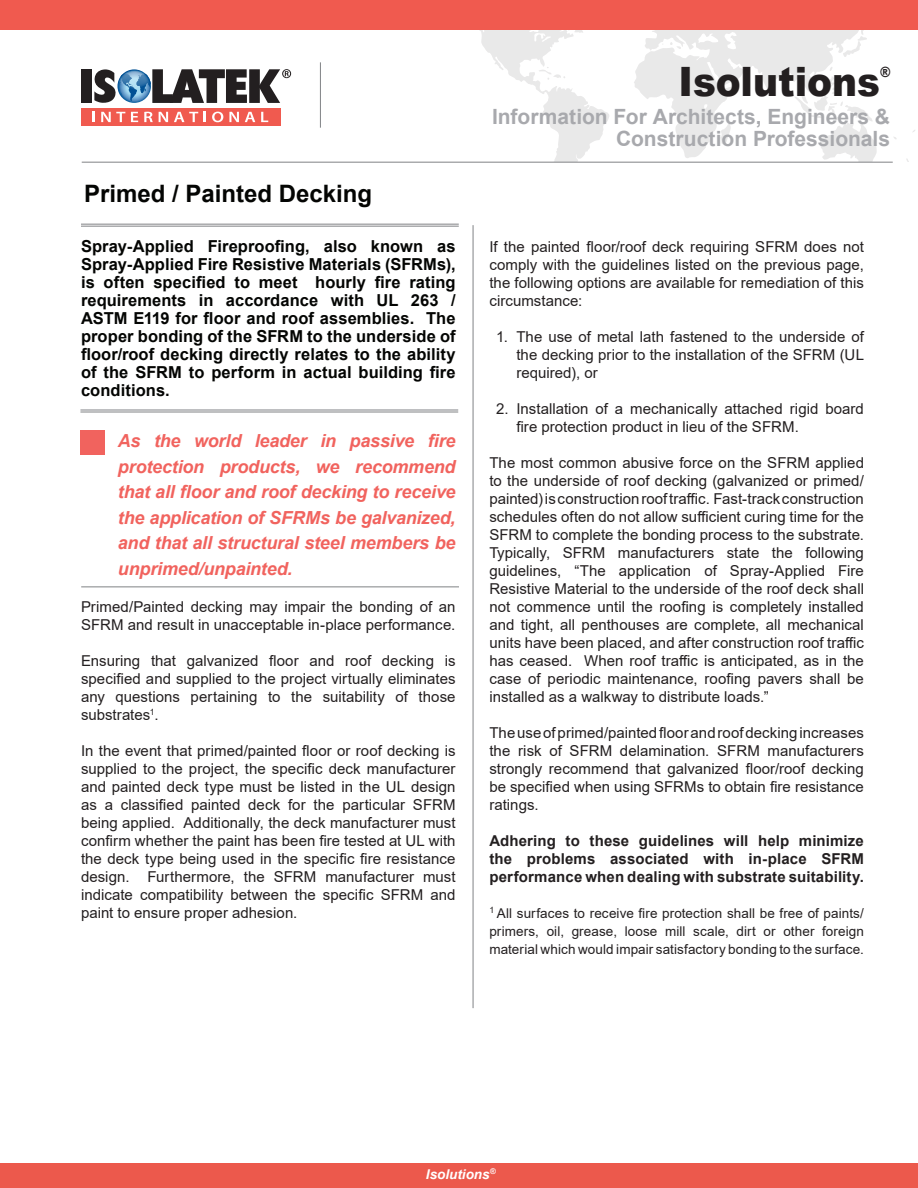
<style>
.page{position:relative;width:918px;height:1188px;background:#fff}
.page>*{position:absolute;margin:0;border:0;box-sizing:border-box;transform-origin:0 0}
.Body_Text{font:900 40.5px "Arial";color:#231f20;scale:.93 1}
.t1{font:700 24px "Arial";color:#040503}
.t2{font:700 21px/21.8px "Arial";color:#a8a9ad;text-align:right}
.Body_Text-2{font:italic 700 18px/25.5px "Arial";letter-spacing:-.01em;color:#f1635e;text-align:justify}
.Intro_Text{font:700 16.5px/18px "Arial";letter-spacing:.005em;color:#040503;text-align:justify}
.Body_Text-3{font:15px/18px "Arial";color:#231f20;text-align:justify}
.Body_Text-4{font:700 15px/18px "Arial";letter-spacing:.01em;color:#231f20;text-align:justify}
.Body_Text-5{font:900 14.1px "Arial";color:#231f20;scale:.93 1}
.Body_Text-6{font:13.5px/18px "Arial";letter-spacing:.005em;color:#231f20;text-align:justify}
.t3{font:italic 700 13.5px "Arial";color:#fff}
</style>
<div class="page">
<svg style="left:409px;top:30px;width:506px;height:132px"></svg>
<hr style="left:320px;top:62px;width:1px;height:66px;background:#808285">
<div style="left:0;top:0;width:918px;height:30px;background:#f05a4f"></div>
<hr style="left:82px;top:162px;width:811px;height:1px;background:#808285">
<div style="left:82px;top:69px;width:10px;height:34px;background:#231f20"></div>
<div style="left:81px;top:108px;width:200px;height:18px;background:#f05a4f"></div>
<svg style="left:92px;top:112px;width:3px;height:10px"></svg>
<svg style="left:101px;top:112px;width:24px;height:10px"></svg>
<svg style="left:131px;top:112px;width:7px;height:10px"></svg>
<svg style="left:144px;top:112px;width:9px;height:10px"></svg>
<svg style="left:159px;top:112px;width:9px;height:10px"></svg>
<svg style="left:174px;top:112px;width:24px;height:10px"></svg>
<svg style="left:204px;top:112px;width:2px;height:10px"></svg>
<svg style="left:212px;top:112px;width:11px;height:10px"></svg>
<svg style="left:229px;top:112px;width:10px;height:10px"></svg>
<svg style="left:245px;top:112px;width:10px;height:10px"></svg>
<svg style="left:261px;top:112px;width:7px;height:10px"></svg>
<svg style="left:94px;top:69px;width:197px;height:34px"></svg>
<div style="left:0;top:1163px;width:918px;height:25px;background:#ec594c"></div>
<hr style="left:473px;top:225px;width:1px;height:783px;background:#808285">
<hr style="left:81px;top:587px;width:378px;height:1px;background:#808285">
<div style="left:80px;top:430px;width:24px;height:25px;background:#f1635e"></div>
<hr style="left:81px;top:226px;width:378px;height:1px;background:#808285">
<hr style="left:81px;top:224px;width:378px;height:1px;background:#808285">
<hr style="left:80px;top:412px;width:378px;height:1px;background:#808285">
<hr style="left:80px;top:410px;width:378px;height:1px;background:#808285">
<p class="Body_Text" style="left:679px;top:52px;width:218px">Isolutions</p>
<p class="Body_Text-5" style="left:880px;top:62px;width:13px">®</p>
<p class="t1" style="left:84px;top:176px;width:290px">Primed / Painted Decking</p>
<p class="Intro_Text" style="left:81px;top:237px;width:376px">Spray-Applied Fireproofing, also known as Spray-Applied Fire Resistive Materials (SFRMs), is often specified to meet hourly fire rating requirements in accordance with UL 263 / ASTM E119 for floor and roof assemblies. The proper bonding of the SFRM to the underside of floor/roof decking directly relates to the ability of the SFRM to perform in actual building fire conditions.</p>
<p class="Body_Text-2" style="left:118px;top:428px;width:339px">As the world leader in passive fire protection products, we recommend that all floor and roof decking to receive the application of SFRMs be galvanized, and that all structural steel members be unprimed/unpainted.</p>
<p class="Body_Text-3" style="left:81px;top:598px;width:376px">Primed/Painted decking may impair the bonding of an<br>SFRM and result in unacceptable in-place performance.</p>
<p class="Body_Text-3" style="left:81px;top:652px;width:376px">Ensuring that galvanized floor and roof decking is specified and supplied to the project virtually eliminates any questions pertaining to the suitability of those substrates<sup>1</sup>.</p>
<p class="Body_Text-3" style="left:81px;top:742px;width:376px">In the event that primed/painted floor or roof decking is supplied to the project, the specific deck manufacturer and painted deck type must be listed in the UL design as a classified painted deck for the particular SFRM being applied. Additionally, the deck manufacturer must confirm whether the paint has been fire tested at UL with the deck type being used in the specific fire resistance design. Furthermore, the SFRM manufacturer must indicate compatibility between the specific SFRM and paint to ensure proper adhesion.</p>
<p class="t2" style="left:492px;top:106px;width:400px">Information For Architects, Engineers &amp;<br>Construction Professionals</p>
<p class="Body_Text-3" style="left:489px;top:238px;width:376px">If the painted floor/roof deck requiring SFRM does not comply with the guidelines listed on the previous page, the following options are available for remediation of this circumstance:</p>
<p class="Body_Text-3" style="left:516px;top:328px;width:349px;text-indent:-20px">1. The use of metal lath fastened to the underside of the decking prior to the installation of the SFRM (UL required), or</p>
<p class="Body_Text-3" style="left:516px;top:400px;width:349px;text-indent:-20px">2. Installation of a mechanically attached rigid board fire protection product in lieu of the SFRM.</p>
<p class="Body_Text-3" style="left:489px;top:454px;width:376px">The most common abusive force on the SFRM applied to the underside of roof decking (galvanized or primed/ painted) is construction roof traffic. Fast-track construction schedules often do not allow sufficient curing time for the SFRM to complete the bonding process to the substrate.<br>Typically, SFRM manufacturers state the following guidelines, “The application of Spray-Applied Fire Resistive Material to the underside of the roof deck shall not commence until the roofing is completely installed and tight, all penthouses are complete, all mechanical units have been placed, and after construction roof traffic has ceased. When roof traffic is anticipated, as in the case of periodic maintenance, roofing pavers shall be installed as a walkway to distribute loads.”</p>
<p class="Body_Text-3" style="left:489px;top:724px;width:376px">The use of primed/painted floor and roof decking increases the risk of SFRM delamination. SFRM manufacturers strongly recommend that galvanized floor/roof decking be specified when using SFRMs to obtain fire resistance ratings.</p>
<p class="Body_Text-4" style="left:489px;top:832px;width:376px">Adhering to these guidelines will help minimize the problems associated with in-place SFRM performance when dealing with substrate suitability.</p>
<p class="Body_Text-6" style="left:489px;top:904px;width:376px"><sup>1</sup> All surfaces to receive fire protection shall be free of paints/ primers, oil, grease, loose mill scale, dirt or other foreign material which would impair satisfactory bonding to the surface.</p>
<p class="t3" style="left:426px;top:1165px;width:71px">Isolutions<sup>®</sup></p>
</div>
